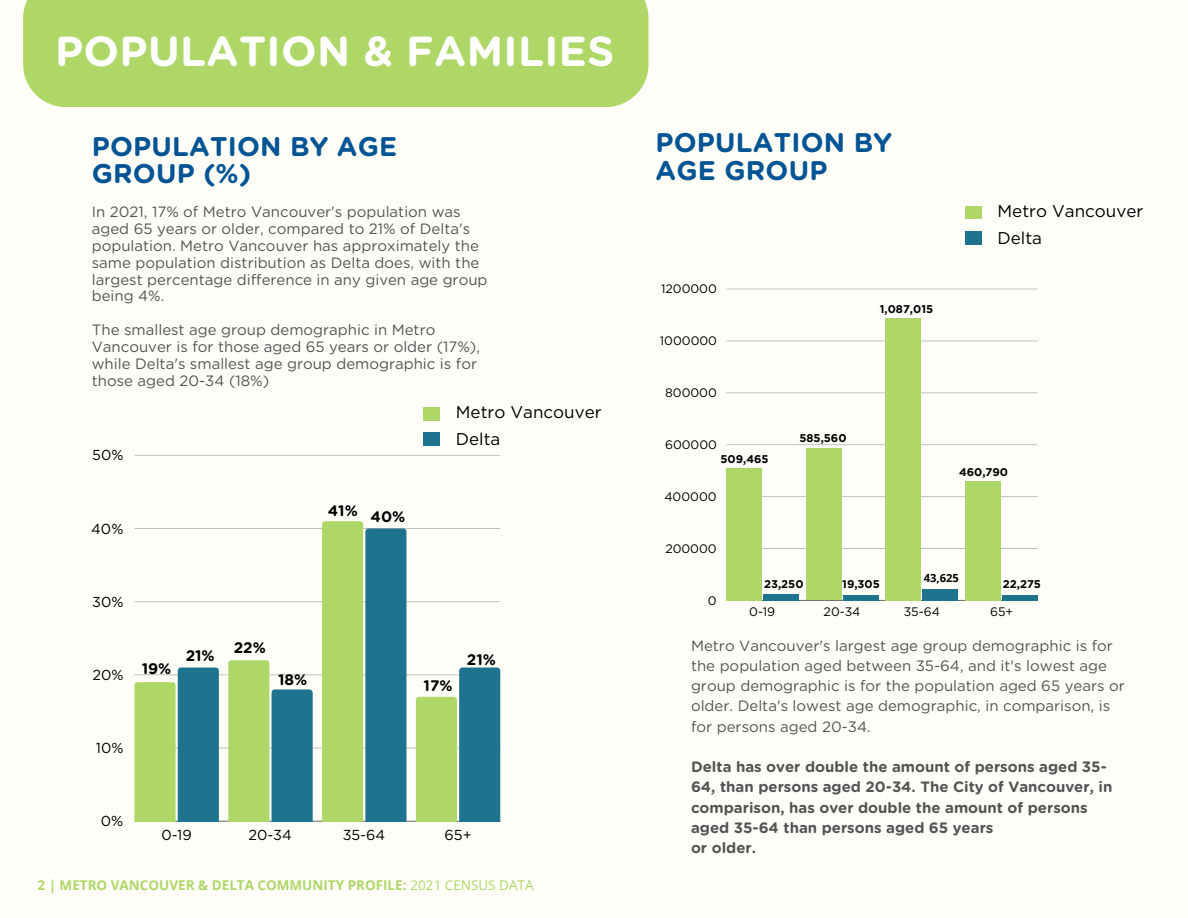
<style>
.page{position:relative;width:1188px;height:918px;background:#fffef9}
.page>*{position:absolute;margin:0;border:0;box-sizing:border-box;transform-origin:0 0}
.t1{font:700 42px "Gotham Rounded";letter-spacing:.01em;color:#fff}
.t2{font:700 27px/27px "Gotham Rounded";letter-spacing:.01em;color:#005493}
.t3{font:16.95px "Gotham";color:#000}
.t4{font:700 15.3px "Gotham Rounded";color:#000}
.t5{font:15px/16.8px "Gotham Rounded";color:#545454}
.t6{font:700 15px/20.2px "Gotham Rounded";color:#545454}
.t7{font:14.4px "Gotham Rounded";color:#000}
.t8{font:700 13.5px "Open Sans";color:#aed768}
.t9{font:12.3px "Gotham";color:#000}
.t10{font:700 11.25px "Gotham";color:#000}
.t11{font:700 11.25px "Open Sans";color:#000}
.s1{font-weight:400}
</style>
<div class="page">
<div style="left:23px;top:0;width:625px;height:107px;background:#aed768"></div>
<div style="left:424px;top:407px;width:15px;height:13px;background:#aed768"></div>
<div style="left:424px;top:432px;width:15px;height:14px;background:#1e748f"></div>
<div style="left:965px;top:206px;width:16px;height:13px;background:#aed768"></div>
<div style="left:965px;top:231px;width:16px;height:14px;background:#1e748f"></div>
<hr style="left:134px;top:821px;width:366px;height:1px;background:#000">
<hr style="left:134px;top:748px;width:366px;height:1px;background:#000">
<hr style="left:134px;top:675px;width:366px;height:1px;background:#000">
<hr style="left:134px;top:601px;width:366px;height:1px;background:#000">
<hr style="left:134px;top:528px;width:366px;height:1px;background:#000">
<hr style="left:134px;top:455px;width:366px;height:1px;background:#000">
<svg style="left:134px;top:668px;width:85px;height:153px;background:#6ea985"></svg>
<svg style="left:228px;top:660px;width:85px;height:161px;background:#7eb488"></svg>
<svg style="left:322px;top:521px;width:84px;height:300px;background:#78b084"></svg>
<svg style="left:416px;top:668px;width:84px;height:153px;background:#75ad8c"></svg>
<hr style="left:726px;top:600px;width:312px;height:1px;background:#000">
<hr style="left:726px;top:548px;width:312px;height:1px;background:#000">
<hr style="left:726px;top:496px;width:312px;height:1px;background:#000">
<hr style="left:726px;top:444px;width:312px;height:1px;background:#000">
<hr style="left:726px;top:393px;width:312px;height:1px;background:#000">
<hr style="left:726px;top:341px;width:312px;height:1px;background:#000">
<hr style="left:726px;top:289px;width:312px;height:1px;background:#000">
<div style="left:726px;top:468px;width:35px;height:132px;background:#aed768"></div>
<div style="left:763px;top:594px;width:35px;height:6px;background:#1e748f"></div>
<div style="left:806px;top:448px;width:35px;height:152px;background:#aed768"></div>
<div style="left:843px;top:595px;width:35px;height:5px;background:#1e748f"></div>
<div style="left:886px;top:318px;width:35px;height:282px;background:#aed768"></div>
<div style="left:923px;top:589px;width:35px;height:11px;background:#1e748f"></div>
<div style="left:966px;top:481px;width:35px;height:119px;background:#aed768"></div>
<div style="left:1003px;top:595px;width:35px;height:5px;background:#1e748f"></div>
<h1 class="t1" style="left:55px;top:32px;width:561px">POPULATION &amp; FAMILIES</h1>
<h2 class="t2" style="left:92px;top:134px;width:307px">POPULATION BY AGE<br>GROUP (%)</h2>
<h2 class="t2" style="left:656px;top:130px;width:238px;line-height:28.2px">POPULATION BY<br>AGE GROUP</h2>
<h4 class="t5" style="left:92px;top:204px;width:397px">In 2021, 17% of Metro Vancouver's population was aged 65 years or older, compared to 21% of Delta's population. Metro Vancouver has approximately the same population distribution as Delta does, with the largest percentage difference in any given age group being 4%.</h4>
<h4 class="t5" style="left:92px;top:322px;width:390px">The smallest age group demographic in Metro Vancouver is for those aged 65 years or older (17%), while Delta's smallest age group demographic is for those aged 20-34 (18%)</h4>
<p class="t9" style="left:661px;top:282px;width:57px">1200000</p>
<p class="t10" style="left:880px;top:302px;width:55px">1,087,015</p>
<p class="t9" style="left:660px;top:333px;width:59px">1000000</p>
<p class="t9" style="left:665px;top:385px;width:53px">800000</p>
<p class="t7" style="left:92px;top:449px;width:33px">50%</p>
<p class="t7" style="left:91px;top:522px;width:34px">40%</p>
<h4 class="t4" style="left:328px;top:503px;width:32px">41%</h4>
<h4 class="t4" style="left:371px;top:510px;width:36px">40%</h4>
<p class="t3" style="left:456px;top:402px;width:147px">Metro Vancouver</p>
<h3 class="t3" style="left:456px;top:429px;width:46px">Delta</h3>
<p class="t9" style="left:665px;top:437px;width:53px">600000</p>
<p class="t10" style="left:720px;top:452px;width:50px">509,465</p>
<p class="t9" style="left:664px;top:489px;width:54px">400000</p>
<p class="t9" style="left:665px;top:541px;width:53px">200000</p>
<p class="t10" style="left:800px;top:431px;width:49px">585,560</p>
<h4 class="t3" style="left:998px;top:201px;width:147px">Metro Vancouver</h4>
<h4 class="t3" style="left:998px;top:228px;width:46px">Delta</h4>
<p class="t10" style="left:959px;top:465px;width:51px">460,790</p>
<p class="t7" style="left:92px;top:595px;width:33px">30%</p>
<p class="t7" style="left:92px;top:668px;width:33px">20%</p>
<h4 class="t4" style="left:142px;top:661px;width:31px">19%</h4>
<h4 class="t4" style="left:186px;top:649px;width:31px">21%</h4>
<h4 class="t4" style="left:234px;top:640px;width:34px">22%</h4>
<h4 class="t4" style="left:278px;top:673px;width:31px">18%</h4>
<p class="t7" style="left:96px;top:742px;width:29px">10%</p>
<h5 class="t4" style="left:424px;top:679px;width:30px">17%</h5>
<p class="t4" style="left:467px;top:653px;width:31px">21%</p>
<p class="t7" style="left:101px;top:815px;width:24px">0%</p>
<p class="t7" style="left:162px;top:828px;width:32px">0-19</p>
<p class="t7" style="left:249px;top:828px;width:45px">20-34</p>
<p class="t7" style="left:343px;top:828px;width:44px">35-64</p>
<p class="t7" style="left:444px;top:828px;width:29px">65+</p>
<p class="t8" style="left:38px;top:876px;width:498px">2 | METRO VANCOUVER &amp; DELTA COMMUNITY PROFILE: <span class="s1">2021 CENSUS DATA</span></p>
<p class="t9" style="left:708px;top:593px;width:10px">0</p>
<p class="t10" style="left:764px;top:577px;width:41px">23,250</p>
<h3 class="t10" style="left:842px;top:577px;width:39px">19,305</h3>
<h3 class="t11" style="left:924px;top:570px;width:37px">43,625</h3>
<p class="t10" style="left:1003px;top:577px;width:40px">22,275</p>
<p class="t9" style="left:749px;top:604px;width:27px">0-19</p>
<p class="t9" style="left:824px;top:604px;width:38px">20-34</p>
<p class="t9" style="left:904px;top:604px;width:38px">35-64</p>
<p class="t9" style="left:990px;top:604px;width:25px">65+</p>
<h3 class="t5" style="left:691px;top:636px;width:435px;line-height:20.2px">Metro Vancouver's largest age group demographic is for the population aged between 35-64, and it's lowest age group demographic is for the population aged 65 years or older. Delta's lowest age demographic, in comparison, is for persons aged 20-34.</h3>
<p class="t6" style="left:691px;top:757px;width:423px">Delta has over double the amount of persons aged 35- 64, than persons aged 20-34. The City of Vancouver, in comparison, has over double the amount of persons aged 35-64 than persons aged 65 years<br>or older.</p>
</div>
